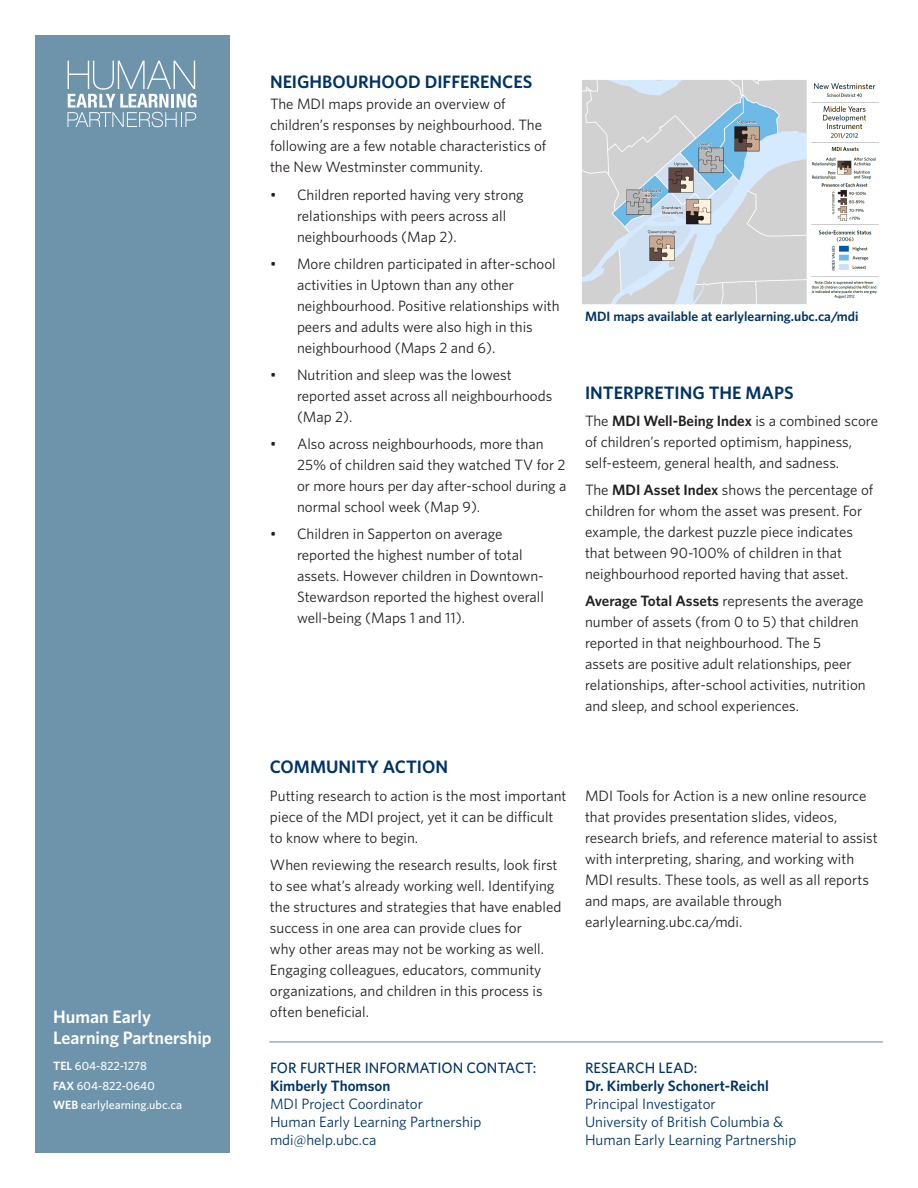
<style>
.page{position:relative;width:918px;height:1188px;background:#fff}
.page>*{position:absolute;margin:0;border:0;box-sizing:border-box;transform-origin:0 0}
.Headings{font:600 18px "Whitney";color:#003367}
.Sidebar_headings{font:600 18px/21.6px "Whitney";color:#fff}
.Body_copy{font:15px/21px "Whitney";color:#231f20}
.Contact_heading{font:15px/18px "Whitney";color:#003367}
.Headings-2{font:15px/21px "Whitney";color:#231f20}
.Contact_heading-2{font:500 15px "Whitney";color:#003367}
.Graph_copy{font:600 13.5px "Whitney";color:#003367}
.Sidebar_body{font:500 12px/19.5px "Whitney";color:#fff}
.s1{font-weight:600}
</style>
<div class="page">
<div style="left:35px;top:35px;width:195px;height:1118px;background:#6e94ab"></div>
<svg style="left:67px;top:61px;width:130px;height:66px"></svg>
<hr style="left:269px;top:1042px;width:614px;height:1px;background:#5c87a1">
<img style="left:582px;top:80px;width:297px;height:225px">
<p class="Sidebar_headings" style="left:53px;top:1005px;width:160px">Human Early<br>Learning Partnership</p>
<p class="Sidebar_body" style="left:53px;top:1056px;width:95px"><span class="s1">TEL</span> 604-822-1278</p>
<p class="Sidebar_body" style="left:53px;top:1076px;width:130px"><span class="s1">FAX</span> 604-822-0640<br><span class="s1">WEB</span> earlylearning.ubc.ca</p>
<p class="Headings" style="left:270px;top:70px;width:264px">NEIGHBOURHOOD DIFFERENCES</p>
<p class="Headings-2" style="left:270px;top:93px;width:278px">The MDI maps provide an overview of children’s responses by neighbourhood. The following are a few notable characteristics of the New Westminster community.</p>
<p class="Body_copy" style="left:297px;top:184px;width:228px;text-indent:-27px">• Children reported having very strong relationships with peers across all neighbourhoods (Map 2).</p>
<p class="Body_copy" style="left:297px;top:253px;width:264px;text-indent:-27px">• More children participated in after-school activities in Uptown than any other neighbourhood. Positive relationships with peers and adults were also high in this neighbourhood (Maps 2 and 6).</p>
<p class="Body_copy" style="left:297px;top:364px;width:257px;text-indent:-27px">• Nutrition and sleep was the lowest reported asset across all neighbourhoods (Map 2).</p>
<p class="Body_copy" style="left:297px;top:433px;width:271px;text-indent:-27px">• Also across neighbourhoods, more than 25% of children said they watched TV for 2 or more hours per day after-school during a normal school week (Map 9).</p>
<p class="Body_copy" style="left:297px;top:523px;width:248px;text-indent:-27px">• Children in Sapperton on average reported the highest number of total assets. However children in Downtown-Stewardson reported the highest overall well-being (Maps 1 and 11).</p>
<p class="Headings" style="left:270px;top:755px;width:180px">COMMUNITY ACTION</p>
<p class="Body_copy" style="left:270px;top:785px;width:298px">Putting research to action is the most important piece of the MDI project, yet it can be difficult to know where to begin.</p>
<p class="Body_copy" style="left:270px;top:854px;width:293px">When reviewing the research results, look first to see what’s already working well. Identifying the structures and strategies that have enabled success in one area can provide clues for<br>why other areas may not be working as well.<br>Engaging colleagues, educators, community organizations, and children in this process is often beneficial.</p>
<p class="Contact_heading-2" style="left:270px;top:1058px;width:268px">FOR FURTHER INFORMATION CONTACT:</p>
<p class="Contact_heading" style="left:270px;top:1076px;width:213px"><span class="s1">Kimberly Thomson<br></span>MDI Project Coordinator<br>Human Early Learning Partnership mdi@help.ubc.ca</p>
<p class="Graph_copy" style="left:585px;top:308px;width:275px">MDI maps available at earlylearning.ubc.ca/mdi</p>
<p class="Headings" style="left:585px;top:380px;width:210px">INTERPRETING THE MAPS</p>
<p class="Body_copy" style="left:585px;top:410px;width:295px">The <span class="s1">MDI Well-Being Index</span> is a combined score of children’s reported optimism, happiness, self-esteem, general health, and sadness.</p>
<p class="Body_copy" style="left:585px;top:479px;width:290px">The <span class="s1">MDI Asset Index</span> shows the percentage of children for whom the asset was present. For example, the darkest puzzle piece indicates that between 90-100% of children in that neighbourhood reported having that asset.</p>
<p class="Body_copy" style="left:585px;top:590px;width:282px"><span class="s1">Average Total Assets</span> represents the average number of assets (from 0 to 5) that children reported in that neighbourhood. The 5<br>assets are positive adult relationships, peer relationships, after-school activities, nutrition and sleep, and school experiences.</p>
<p class="Body_copy" style="left:585px;top:785px;width:294px">MDI Tools for Action is a new online resource that provides presentation slides, videos, research briefs, and reference material to assist with interpreting, sharing, and working with MDI results. These tools, as well as all reports and maps, are available through earlylearning.ubc.ca/mdi.</p>
<p class="Contact_heading-2" style="left:585px;top:1058px;width:114px">RESEARCH LEAD:</p>
<p class="Contact_heading" style="left:585px;top:1076px;width:213px"><span class="s1">Dr. Kimberly Schonert-Reichl<br></span>Principal Investigator<br>University of British Columbia &amp;<br>Human Early Learning Partnership</p>
</div>
